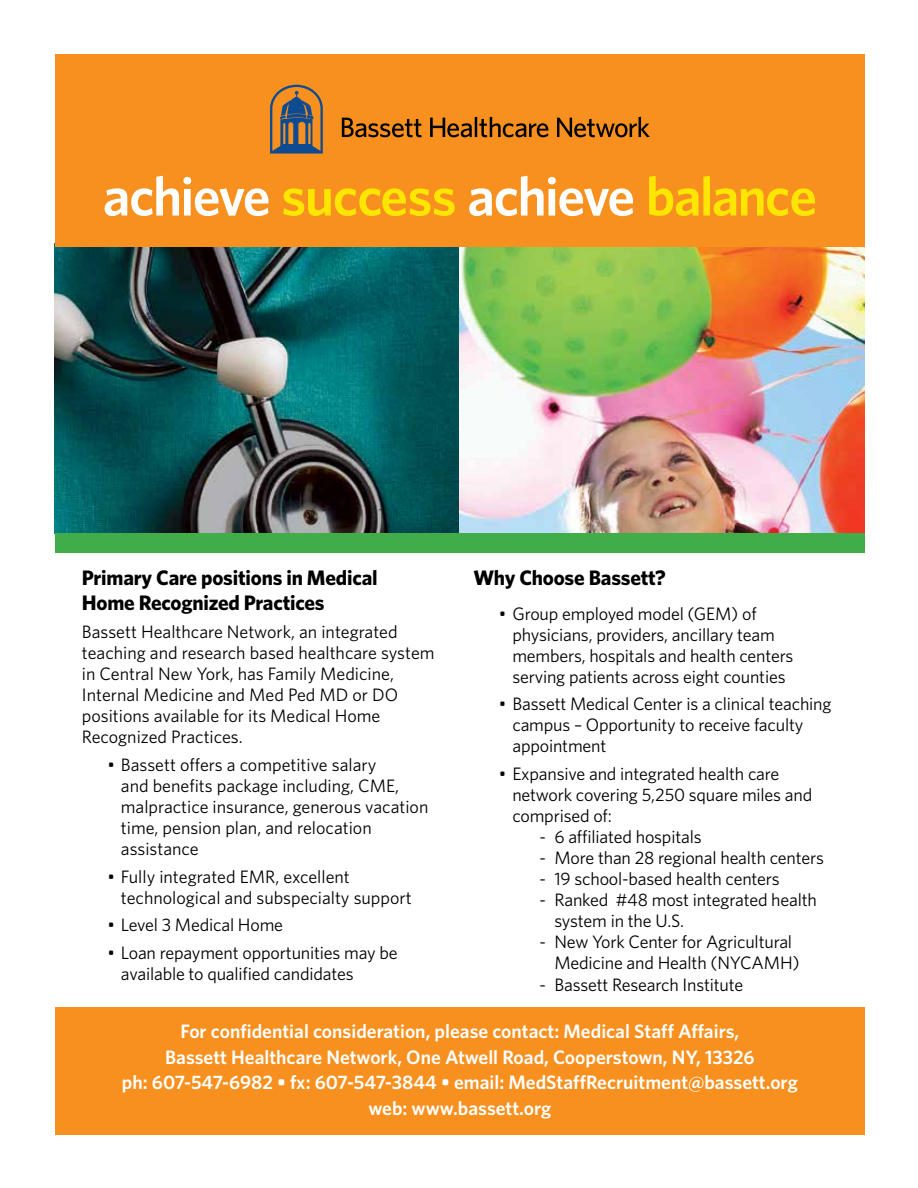
<style>
.page{position:relative;width:918px;height:1188px;background:#fff}
.page>*{position:absolute;margin:0;border:0;box-sizing:border-box;transform-origin:0 0}
.t1{font:600 55.2px "Whitney";letter-spacing:-.03em;color:#fff}
.t2{font:700 21px/25.2px "Whitney";letter-spacing:-.01em;color:#000}
.t3{font:600 19.5px/25.5px "Whitney";color:#fff;text-align:center}
.t4{font:18px/21px "Whitney";letter-spacing:-.01em;color:#000}
.s1{color:#ffe600}
</style>
<div class="page">
<img style="left:55px;top:247px;width:809px;height:287px">
<div style="left:55px;top:1007px;width:809px;height:127px;background:#f7901e"></div>
<div style="left:55px;top:54px;width:809px;height:193px;background:#f7901e"></div>
<div style="left:55px;top:534px;width:809px;height:19px;background:#41ad49"></div>
<svg style="left:342px;top:118px;width:80px;height:19px"></svg>
<svg style="left:430px;top:118px;width:42px;height:19px"></svg>
<hr style="left:475px;top:117px;width:2px;height:20px;background:#000">
<svg style="left:479px;top:117px;width:69px;height:20px"></svg>
<svg style="left:557px;top:117px;width:93px;height:20px"></svg>
<svg style="left:270px;top:85px;width:53px;height:69px"></svg>
<h1 class="t1" style="left:103px;top:163px;width:716px">achieve <span class="s1">success</span> achieve <span class="s1">balance</span></h1>
<p class="t2" style="left:82px;top:565px;width:297px">Primary Care positions in Medical<br>Home Recognized Practices</p>
<p class="t4" style="left:82px;top:621px;width:354px">Bassett Healthcare Network, an integrated teaching and research based healthcare system in Central New York, has Family Medicine, Internal Medicine and Med Ped MD or DO positions available for its Medical Home Recognized Practices.</p>
<p class="t4" style="left:121px;top:754px;width:309px;text-indent:-14px">• Bassett offers a competitive salary<br>and benefits package including, CME, malpractice insurance, generous vacation time, pension plan, and relocation assistance</p>
<p class="t4" style="left:121px;top:866px;width:292px;text-indent:-14px">• Fully integrated EMR, excellent technological and subspecialty support</p>
<p class="t4" style="left:107px;top:914px;width:177px">• Level 3 Medical Home</p>
<p class="t4" style="left:121px;top:942px;width:278px;text-indent:-13px">• Loan repayment opportunities may be available to qualified candidates</p>
<p class="t2" style="left:473px;top:565px;width:194px">Why Choose Bassett?</p>
<p class="t4" style="left:512px;top:603px;width:283px;text-indent:-13px">• Group employed model (GEM) of physicians, providers, ancillary team members, hospitals and health centers serving patients across eight counties</p>
<p class="t4" style="left:512px;top:693px;width:321px;text-indent:-14px">• Bassett Medical Center is a clinical teaching campus – Opportunity to receive faculty appointment</p>
<p class="t4" style="left:512px;top:763px;width:301px;text-indent:-14px">• Expansive and integrated health care network covering 5,250 square miles and comprised of:</p>
<p class="t4" style="left:539px;top:826px;width:164px">- 6 affiliated hospitals</p>
<p class="t4" style="left:539px;top:847px;width:286px">- More than 28 regional health centers</p>
<p class="t4" style="left:539px;top:868px;width:242px">- 19 school-based health centers</p>
<p class="t4" style="left:554px;top:889px;width:264px;text-indent:-15px">- Ranked #48 most integrated health system in the U.S.</p>
<p class="t4" style="left:554px;top:931px;width:247px;text-indent:-15px">- New York Center for Agricultural<br>Medicine and Health (NYCAMH)</p>
<p class="t4" style="left:539px;top:974px;width:205px">- Bassett Research Institute</p>
<p class="t3" style="left:122px;top:1019px;width:678px">For confidential consideration, please contact: Medical Staff Affairs,<br>Bassett Healthcare Network, One Atwell Road, Cooperstown, NY, 13326<br>ph: 607-547-6982 • fx: 607-547-3844 • email: MedStaffRecruitment@bassett.org web: www.bassett.org</p>
</div>
